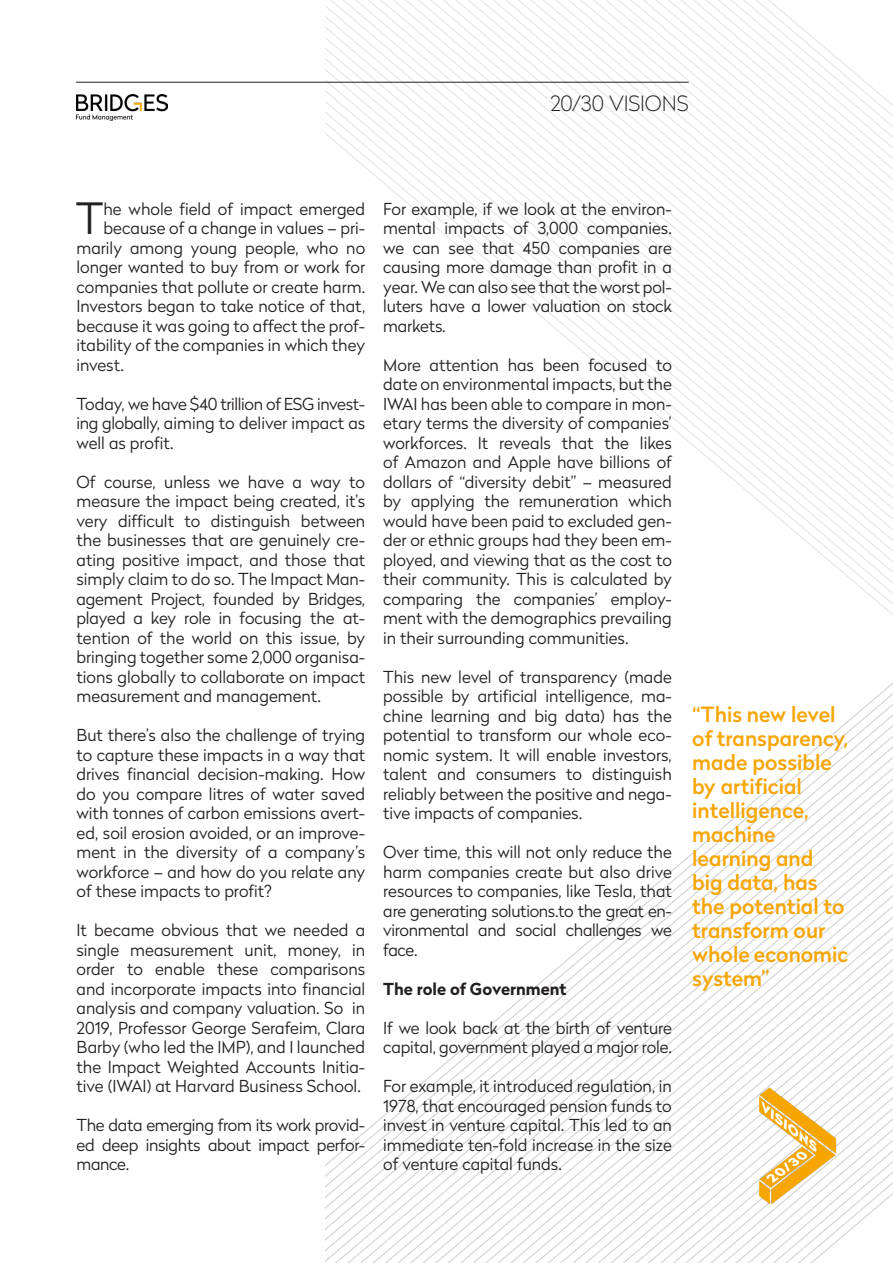
<style>
.page{position:relative;width:893px;height:1263px;background:#fff}
.page>*{position:absolute;margin:0;border:0;box-sizing:border-box;transform-origin:0 0}
.t1{font:300 43.05px "Radikal";color:#231f20}
.BODY_-_COPY{font:500 21px/24px "Radikal";color:#f7a605}
.BODY_-_COPY-2{font:100 21px "Radikal";letter-spacing:-.01em;color:#231f20}
.t2{font:300 16.5px/19.5px "Radikal";color:#231f20;text-align:justify}
.t3{font:700 16.5px "Radikal";color:#231f20}
</style>
<div class="page">
<img style="left:326px;top:682px;width:567px;height:581px">
<img style="left:326px;top:0;width:567px;height:615px">
<hr style="left:76px;top:82px;width:613px;height:1px;background:#231f20">
<img style="left:756px;top:1084px;width:83px;height:125px">
<img style="left:76px;top:95px;width:92px;height:26px">
<p class="BODY_-_COPY-2" style="left:550px;top:88px;width:140px">20/30 VISIONS</p>
<p class="t1" style="left:76px;top:188px;width:29px">T</p>
<p class="t2" style="left:103px;top:198px;width:263px">he whole field of impact emerged</p>
<p class="t2" style="left:103px;top:218px;width:263px">because of a change in values – pri-</p>
<p class="t2" style="left:77px;top:237px;width:290px">marily among young people, who no</p>
<p class="t2" style="left:77px;top:257px;width:290px">longer wanted to buy from or work for</p>
<p class="t2" style="left:77px;top:276px;width:290px">companies that pollute or create harm.</p>
<p class="t2" style="left:77px;top:296px;width:290px">Investors began to take notice of that,</p>
<p class="t2" style="left:77px;top:315px;width:290px">because it was going to affect the prof-</p>
<p class="t2" style="left:77px;top:335px;width:290px">itability of the companies in which they</p>
<p class="t2" style="left:77px;top:354px;width:49px">invest.</p>
<p class="t2" style="left:77px;top:393px;width:290px">Today, we have $40 trillion of ESG invest&shy;ing globally, aiming to deliver impact as well as profit.</p>
<p class="t2" style="left:77px;top:471px;width:290px">Of course, unless we have a way to measure the impact being created, it’s very difficult to distinguish between the businesses that are genuinely cre&shy;ating positive impact, and those that simply claim to do so. The Impact Man&shy;agement Project, founded by Bridges, played a key role in focusing the at&shy;tention of the world on this issue, by bringing together some 2,000 organisa&shy;tions globally to collaborate on impact measurement and management.</p>
<p class="t2" style="left:77px;top:725px;width:290px">But there’s also the challenge of trying to capture these impacts in a way that drives financial decision-making. How do you compare litres of water saved with tonnes of carbon emissions avert&shy;ed, soil erosion avoided, or an improve&shy;ment in the diversity of a company’s workforce – and how do you relate any of these impacts to profit?</p>
<p class="t2" style="left:77px;top:920px;width:290px">It became obvious that we needed a single measurement unit, money, in order to enable these comparisons and incorporate impacts into financial analysis and company valuation. So in 2019, Professor George Serafeim, Clara Barby (who led the IMP), and I launched the Impact Weighted Accounts Initia&shy;tive (IWAI) at Harvard Business School.</p>
<p class="t2" style="left:77px;top:1115px;width:290px">The data emerging from its work provid&shy;ed deep insights about impact perfor&shy;mance.</p>
<p class="t2" style="left:383px;top:198px;width:290px">For example, if we look at the environ&shy;mental impacts of 3,000 companies. we can see that 450 companies are causing more damage than profit in a year. We can also see that the worst pol&shy;luters have a lower valuation on stock markets.</p>
<p class="t2" style="left:383px;top:354px;width:290px">More attention has been focused to date on environmental impacts, but the IWAI has been able to compare in mon&shy;etary terms the diversity of companies’ workforces. It reveals that the likes of Amazon and Apple have billions of dollars of “diversity debit” – measured by applying the remuneration which would have been paid to excluded gen&shy;der or ethnic groups had they been em&shy;ployed, and viewing that as the cost to their community. This is calculated by comparing the companies’ employ&shy;ment with the demographics prevailing in their surrounding communities.</p>
<p class="t2" style="left:383px;top:666px;width:290px">This new level of transparency (made possible by artificial intelligence, ma&shy;chine learning and big data) has the potential to transform our whole eco&shy;nomic system. It will enable investors, talent and consumers to distinguish reliably between the positive and nega&shy;tive impacts of companies.</p>
<p class="t2" style="left:383px;top:842px;width:290px">Over time, this will not only reduce the harm companies create but also drive resources to companies, like Tesla, that are generating solutions.to the great en&shy;vironmental and social challenges we face.</p>
<p class="t3" style="left:383px;top:977px;width:185px">The role of Government</p>
<p class="t2" style="left:383px;top:1017px;width:290px">If we look back at the birth of venture capital, government played a major role.</p>
<p class="t2" style="left:383px;top:1076px;width:290px">For example, it introduced regulation, in 1978, that encouraged pension funds to invest in venture capital. This led to an immediate ten-fold increase in the size of venture capital funds.</p>
<p class="BODY_-_COPY" style="left:692px;top:701px;width:158px">“This new level of transparency, made possible by artificial intelligence, machine learning and big data, has the potential to transform our whole economic system”</p>
</div>
